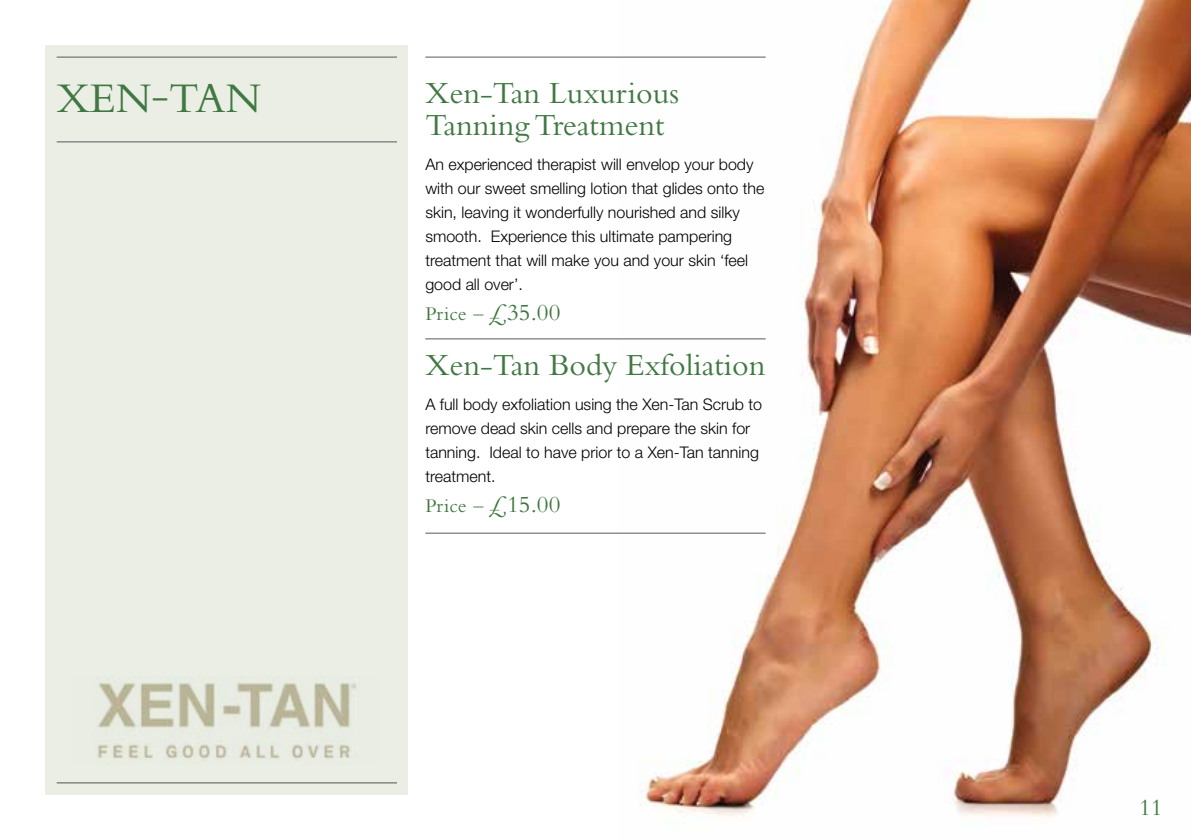
<style>
.page{position:relative;width:1191px;height:840px;background:#fff}
.page>*{position:absolute;margin:0;border:0;box-sizing:border-box;transform-origin:0 0}
.t1{font:44px "Bembo";color:#407842}
.t2{font:32px/32px "Bembo";color:#407842}
.t3{font:24px "Bembo";color:#407842}
.t4{font:20px "Bembo";color:#407842}
.t5{font:300 16px/24px "Helvetica Neue";color:#000}
.s1{font-size:24px}
</style>
<div class="page">
<img style="left:619px;top:0;width:572px;height:818px">
<div style="left:45px;top:45px;width:363px;height:749px;background:#eaeee5"></div>
<hr style="left:425px;top:57px;width:340px;height:1px;background:#58595b">
<hr style="left:57px;top:57px;width:340px;height:1px;background:#58595b">
<hr style="left:57px;top:141px;width:340px;height:1px;background:#58595b">
<hr style="left:425px;top:338px;width:340px;height:1px;background:#58595b">
<hr style="left:425px;top:532px;width:340px;height:1px;background:#58595b">
<img style="left:97px;top:676px;width:259px;height:85px">
<h1 class="t1" style="left:57px;top:72px;width:206px">XEN-TAN</h1>
<h2 class="t2" style="left:425px;top:76px;width:255px">Xen-Tan Luxurious<br>Tanning Treatment</h2>
<p class="t5" style="left:425px;top:152px;width:341px">An experienced therapist will envelop your body with our sweet smelling lotion that glides onto the skin, leaving it wonderfully nourished and silky smooth. Experience this ultimate pampering treatment that will make you and your skin ‘feel good all over’.</p>
<p class="t4" style="left:425px;top:302px;width:137px">Price – <span class="s1">£35.00</span></p>
<h2 class="t2" style="left:425px;top:347px;width:342px">Xen-Tan Body Exfoliation</h2>
<p class="t5" style="left:425px;top:391px;width:338px">A full body exfoliation using the Xen-Tan Scrub to remove dead skin cells and prepare the skin for tanning. Ideal to have prior to a Xen-Tan tanning treatment.</p>
<p class="t4" style="left:425px;top:493px;width:137px">Price – <span class="s1">£15.00</span></p>
<h3 class="t3" style="left:1139px;top:793px;width:25px">11</h3>
</div>
